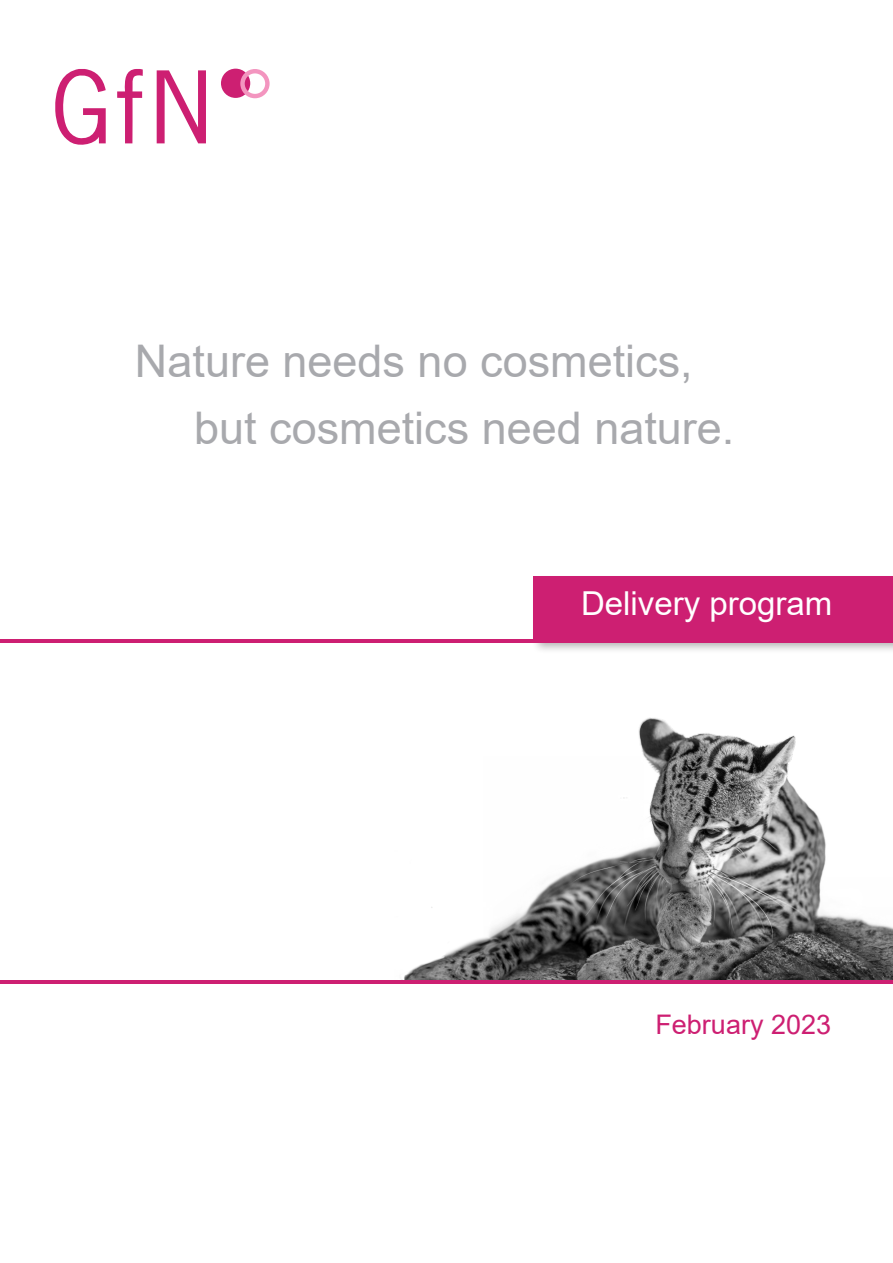
<style>
.page{position:relative;width:893px;height:1263px;background:#fff}
.page>*{position:absolute;margin:0;border:0;box-sizing:border-box;transform-origin:0 0}
.t1{font:45px "Arial";color:#a8a9ad}
.t2{font:33px "Arial";color:#fff}
.t3{font:27px "Arial";color:#cd1f72}
</style>
<div class="page">
<img style="left:401px;top:717px;width:492px;height:263px">
<svg style="left:55px;top:69px;width:51px;height:76px"></svg>
<svg style="left:117px;top:69px;width:26px;height:74px"></svg>
<svg style="left:157px;top:70px;width:49px;height:73px"></svg>
<div style="left:221px;top:69px;width:29px;height:29px;background:#cd1f72;border-radius:50%"></div>
<svg style="left:240px;top:69px;width:30px;height:29px"></svg>
<div style="left:531px;top:574px;width:362px;height:80px;background:#231f20;opacity:.34"></div>
<div style="left:533px;top:576px;width:360px;height:64px;background:#cd1f72"></div>
<hr style="left:0;top:639px;width:893px;height:4px;background:#cd1f72">
<hr style="left:0;top:980px;width:893px;height:3px;background:#cd1f72">
<p class="t1" style="left:135px;top:330px;width:559px">Nature needs no cosmetics,</p>
<p class="t1" style="left:194px;top:397px;width:542px">but cosmetics need nature.</p>
<p class="t2" style="left:581px;top:581px;width:253px">Delivery program</p>
<p class="t3" style="left:655px;top:1006px;width:177px">February 2023</p>
</div>
